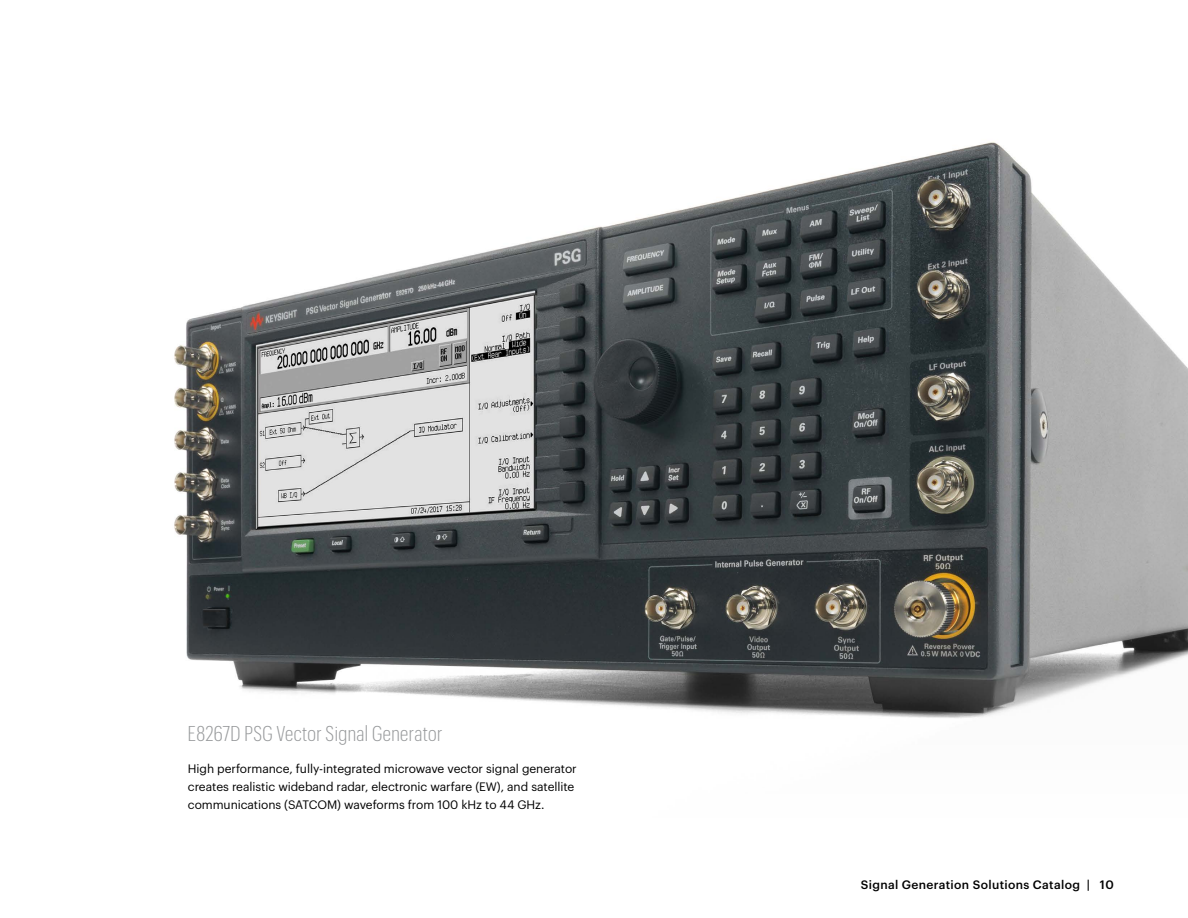
<style>
.page{position:relative;width:1188px;height:918px;background:#fff}
.page>*{position:absolute;margin:0;border:0;box-sizing:border-box;transform-origin:0 0}
.t1{font:300 21px "Graphik Cond";letter-spacing:.02em;color:#97999b}
.t2{font:12px/18px "Graphik LC";letter-spacing:-.005em;color:#000}
.t3{font:500 12px "Graphik LC";letter-spacing:.03em;color:#000}
</style>
<div class="page">
<img style="left:174px;top:141px;width:1014px;height:577px">
<h1 class="t1" style="left:188px;top:720px;width:256px">E8267D PSG Vector Signal Generator</h1>
<p class="t2" style="left:188px;top:758px;width:390px">High performance, fully-integrated microwave vector signal generator creates realistic wideband radar, electronic warfare (EW), and satellite communications (SATCOM) waveforms from 100 kHz to 44 GHz.</p>
<p class="t3" style="left:861px;top:876px;width:254px">Signal Generation Solutions Catalog | 10</p>
</div>
